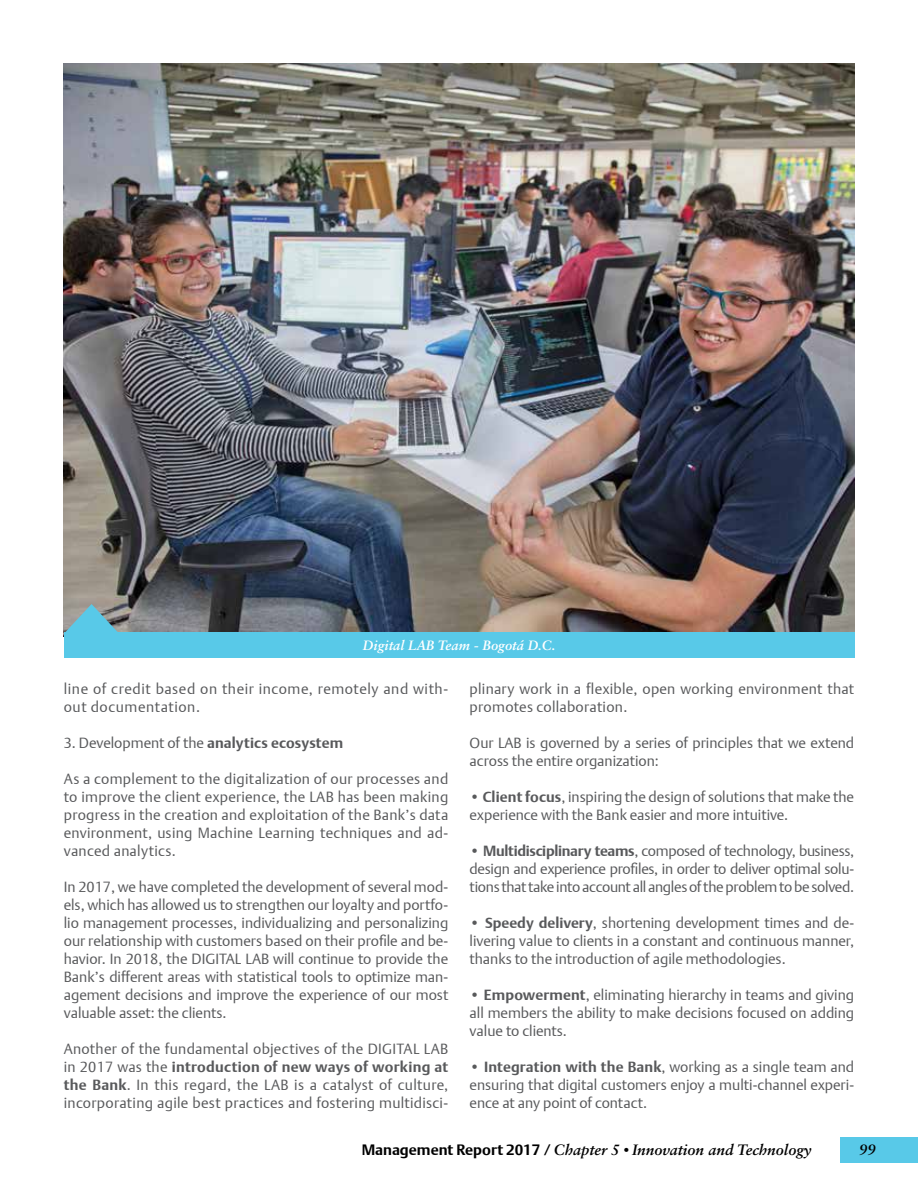
<style>
.page{position:relative;width:918px;height:1188px;background:#fff}
.page>*{position:absolute;margin:0;border:0;box-sizing:border-box;transform-origin:0 0}
.t1{font:italic 700 15px "Sabon LT Std";color:#000}
.t2{font:14.7px/18px "DTL Argo T Light";color:#58595b;text-align:justify}
.t3{font:14.7px/18px "DTL Argo T Light";letter-spacing:.02em;color:#58595b}
.t4{font:14.7px/18px "DTL Argo T Light";letter-spacing:.04em;color:#58595b}
.t5{font:700 14.7px "DTL Argo T";letter-spacing:.02em;color:#58595b}
.t6{font:italic 700 13.5px "Sabon LT Std";color:#fff}
.s1{font-family:"DTL Argo T";font-weight:700}
.s2{font-family:"DTL Argo T Light";font-weight:400}
.s3{font-family:"DTL Argo T";font-style:normal}
.s4{font-family:"Gill Sans";font-weight:600;font-style:normal}
</style>
<div class="page">
<img style="left:64px;top:64px;width:790px;height:568px">
<svg style="left:64px;top:604px;width:55px;height:28px"></svg>
<div style="left:64px;top:632px;width:790px;height:26px;background:#58c9e8"></div>
<div style="left:840px;top:1137px;width:78px;height:25px;background:#58c9e8"></div>
<p class="t6" style="left:363px;top:637px;width:194px">Digital LAB Team - Bogotá D.C.</p>
<p class="t4" style="left:64px;top:679px;width:386px">line of credit based on their income, remotely and with&shy;out documentation.</p>
<p class="t2" style="left:64px;top:733px;width:281px">3. Development of the <span class="s1">analytics ecosystem</span></p>
<p class="t2" style="left:64px;top:769px;width:386px">As a complement to the digitalization of our processes and to improve the client experience, the LAB has been making progress in the creation and exploitation of the Bank’s data environment, using Machine Learning techniques and ad&shy;vanced analytics.</p>
<p class="t2" style="left:64px;top:877px;width:386px">In 2017, we have completed the development of several mod&shy;els, which has allowed us to strengthen our loyalty and portfo&shy;lio management processes, individualizing and personalizing our relationship with customers based on their profile and be&shy;havior. In 2018, the DIGITAL LAB will continue to provide the Bank’s different areas with statistical tools to optimize man&shy;agement decisions and improve the experience of our most valuable asset: the clients.</p>
<p class="t3" style="left:64px;top:1039px;width:386px">Another of the fundamental objectives of the DIGITAL LAB</p>
<p class="t5" style="left:64px;top:1058px;width:386px"><span class="s2">in 2017 was the</span> introduction of new ways of working at</p>
<p class="t3" style="left:64px;top:1075px;width:386px"><span class="s1">the Bank</span>. In this regard, the LAB is a catalyst of culture, incorporating agile best practices and fostering multidisci-</p>
<p class="t3" style="left:470px;top:679px;width:386px">plinary work in a flexible, open working environment that promotes collaboration.</p>
<p class="t2" style="left:470px;top:733px;width:386px">Our LAB is governed by a series of principles that we extend across the entire organization:</p>
<p class="t2" style="left:470px;top:787px;width:386px"><span class="s1">• Client focus</span>, inspiring the design of solutions that make the experience with the Bank easier and more intuitive.</p>
<p class="t2" style="left:470px;top:841px;width:386px"><span class="s1">• Multidisciplinary teams</span>, composed of technology, business, design and experience profiles, in order to deliver optimal solu&shy;tions that take into account all angles of the problem to be solved.</p>
<p class="t2" style="left:470px;top:913px;width:386px">• <span class="s1">Speedy delivery</span>, shortening development times and de&shy;livering value to clients in a constant and continuous manner, thanks to the introduction of agile methodologies.</p>
<p class="t2" style="left:470px;top:985px;width:386px"><span class="s1">• Empowerment</span>, eliminating hierarchy in teams and giving all members the ability to make decisions focused on adding value to clients.</p>
<p class="t2" style="left:470px;top:1057px;width:386px"><span class="s1">• Integration with the Bank</span>, working as a single team and ensuring that digital customers enjoy a multi-channel experi&shy;ence at any point of contact.</p>
<p class="t1" style="left:362px;top:1141px;width:452px"><span class="s3">Management Report 2017</span> / Chapter 5 <span class="s4">•</span> Innovation and Technology</p>
<p class="t1" style="left:859px;top:1141px;width:18px">99</p>
</div>
